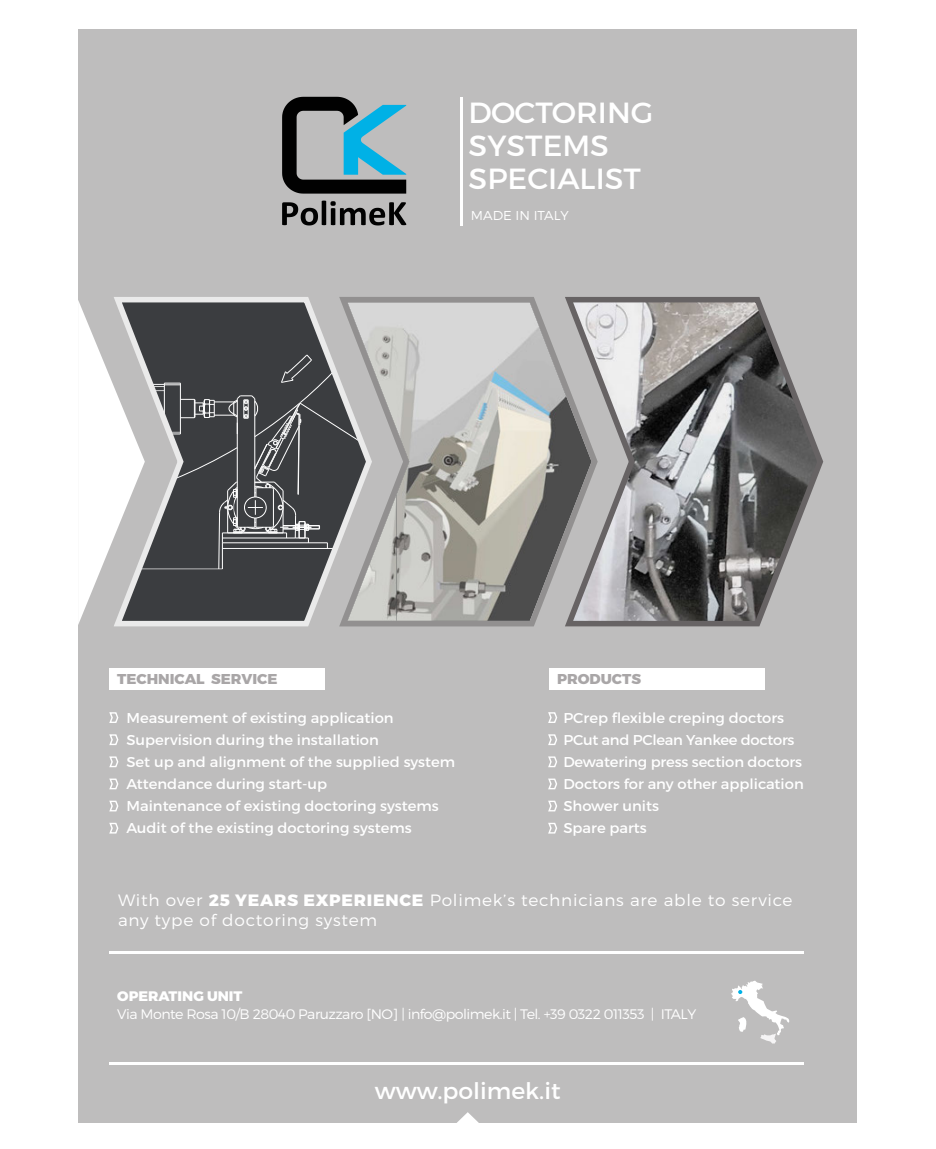
<style>
.page{position:relative;width:936px;height:1149px;background:#fff}
.page>*{position:absolute;margin:0;border:0;box-sizing:border-box;transform-origin:0 0}
.t1{font:29.1px/33.2px "Montserrat";color:#fff}
.t2{font:22.8px "Montserrat";color:#fff}
.t3{font:300 16.35px/20.5px "Montserrat";letter-spacing:.045em;color:#fff}
.t4{font:14.25px/22px "Montserrat";color:#fff}
.t5{font:800 14.25px "Montserrat";color:#a9a6a7}
.t6{font:300 13.8px "Montserrat";letter-spacing:-.035em;color:#fff}
.t7{font:800 13.8px "Montserrat";color:#fff}
.t8{font:300 12.9px "Montserrat";color:#fff}
.s1{font-weight:800}
</style>
<div class="page">
<div style="left:79px;top:29px;width:777px;height:1093px;background:#bebdbd"></div>
<svg style="left:731px;top:980px;width:58px;height:63px"></svg>
<svg style="left:78px;top:299px;width:257px;height:326px"></svg>
<svg style="left:335px;top:297px;width:225px;height:330px"></svg>
<svg style="left:560px;top:297px;width:264px;height:330px"></svg>
<hr style="left:460px;top:97px;width:3px;height:128px;background:#fff">
<svg style="left:282px;top:200px;width:124px;height:25px"></svg>
<svg style="left:282px;top:97px;width:124px;height:96px"></svg>
<hr style="left:109px;top:950px;width:695px;height:3px;background:#fff">
<hr style="left:109px;top:1061px;width:695px;height:3px;background:#fff">
<div style="left:109px;top:668px;width:216px;height:21px;background:#fff"></div>
<div style="left:549px;top:668px;width:215px;height:21px;background:#fff"></div>
<svg style="left:456px;top:1112px;width:23px;height:11px"></svg>
<svg style="left:109px;top:712px;width:10px;height:11px"></svg>
<svg style="left:109px;top:734px;width:10px;height:11px"></svg>
<svg style="left:109px;top:756px;width:10px;height:11px"></svg>
<svg style="left:109px;top:778px;width:10px;height:11px"></svg>
<svg style="left:109px;top:800px;width:10px;height:11px"></svg>
<svg style="left:109px;top:822px;width:10px;height:12px"></svg>
<svg style="left:548px;top:712px;width:9px;height:11px"></svg>
<svg style="left:548px;top:734px;width:9px;height:11px"></svg>
<svg style="left:548px;top:756px;width:9px;height:11px"></svg>
<svg style="left:548px;top:778px;width:9px;height:11px"></svg>
<svg style="left:548px;top:800px;width:9px;height:11px"></svg>
<svg style="left:548px;top:822px;width:9px;height:12px"></svg>
<h1 class="t1" style="left:468px;top:98px;width:186px">DOCTORING<br>SYSTEMS<br>SPECIALIST</h1>
<p class="t8" style="left:471px;top:209px;width:99px">MADE IN ITALY</p>
<p class="t5" style="left:117px;top:670px;width:162px">TECHNICAL SERVICE</p>
<p class="t5" style="left:557px;top:670px;width:85px">PRODUCTS</p>
<p class="t4" style="left:126px;top:707px;width:330px">Measurement of existing application Supervision during the installation<br>Set up and alignment of the supplied system Attendance during start-up<br>Maintenance of existing doctoring systems Audit of the existing doctoring systems</p>
<p class="t4" style="left:563px;top:707px;width:242px">PCrep flexible creping doctors<br>PCut and PClean Yankee doctors<br>Dewatering press section doctors<br>Doctors for any other application<br>Shower units<br>Spare parts</p>
<p class="t3" style="left:118px;top:890px;width:676px">With over <span class="s1">25 YEARS EXPERIENCE</span> Polimek’s technicians are able to service any type of doctoring system</p>
<p class="t7" style="left:117px;top:987px;width:127px">OPERATING UNIT</p>
<p class="t6" style="left:117px;top:1007px;width:580px">Via Monte Rosa 10/B 28040 Paruzzaro [NO] | info@polimek.it | Tel. +39 0322 011353 | ITALY</p>
<h2 class="t2" style="left:375px;top:1081px;width:187px">www.polimek.it</h2>
</div>
